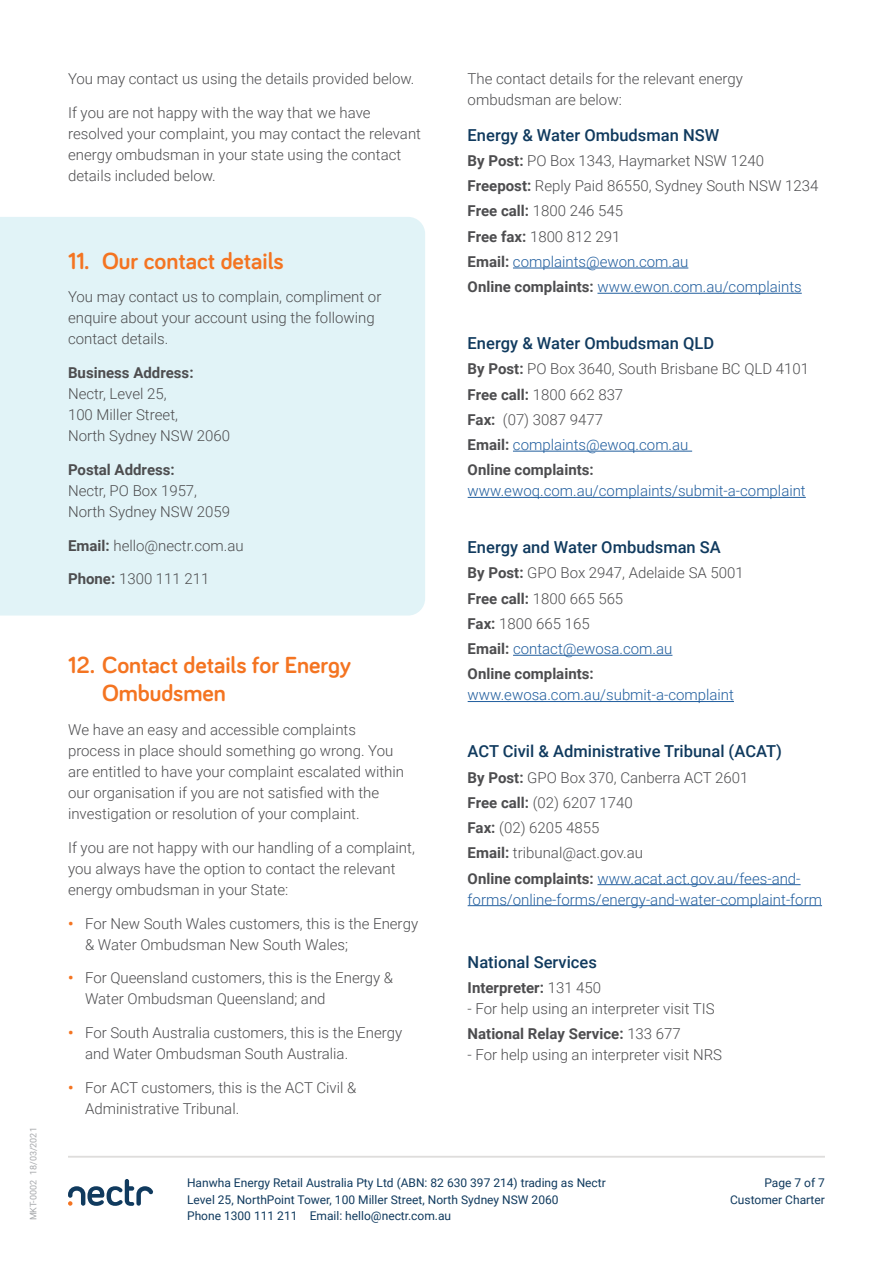
<style>
.page{position:relative;width:893px;height:1263px;background:#fff}
.page>*{position:absolute;margin:0;border:0;box-sizing:border-box;transform-origin:0 0}
.t1{font:700 24px/28.8px "Bariol";color:#f47421}
.t2{font:500 16.5px "Roboto";color:#103a5e}
.t3{font:300 15px/21px "Roboto";color:#4d4d4f}
.t4{font:300 15px "Roboto";color:#215e9e}
.t5{font:700 15px "Roboto";color:#4d4d4f}
.t6{font:12px/16.5px "Roboto";color:#103a5e;text-align:right}
.t7{font:9px "Roboto";color:#a7a9ac}
.s1{font-weight:700}
.s2{font-weight:700;color:#f47421}
.s3{color:#215e9e}
.s4{font-weight:300}
</style>
<div class="page">
<hr style="left:68px;top:1156px;width:757px;height:1px;background:#dedddc">
<svg style="left:68px;top:1179px;width:85px;height:27px"></svg>
<div style="left:0;top:217px;width:425px;height:398px;background:#e1f3f7"></div>
<hr style="left:513px;top:268px;width:175px;height:1px;background:#215e9e">
<hr style="left:597px;top:293px;width:205px;height:1px;background:#215e9e">
<hr style="left:513px;top:451px;width:179px;height:1px;background:#215e9e">
<hr style="left:468px;top:497px;width:338px;height:1px;background:#215e9e">
<hr style="left:513px;top:655px;width:159px;height:1px;background:#215e9e">
<hr style="left:468px;top:701px;width:266px;height:1px;background:#215e9e">
<hr style="left:597px;top:884px;width:204px;height:1px;background:#215e9e">
<hr style="left:468px;top:905px;width:354px;height:1px;background:#215e9e">
<p class="t7" style="left:27px;top:1220px;width:95px;rotate:-90deg">MKT-0002 18/03/2021</p>
<p class="t3" style="left:68px;top:67px;width:348px">You may contact us using the details provided below.</p>
<p class="t3" style="left:68px;top:101px;width:355px">If you are not happy with the way that we have resolved your complaint, you may contact the relevant energy ombudsman in your state using the contact details included below.</p>
<h1 class="t1" style="left:68px;top:245px;width:217px">11. Our contact details</h1>
<p class="t3" style="left:68px;top:286px;width:315px">You may contact us to complain, compliment or enquire about your account using the following contact details.</p>
<p class="t5" style="left:68px;top:362px;width:127px">Business Address:</p>
<p class="t3" style="left:68px;top:383px;width:164px">Nectr, Level 25,<br>100 Miller Street,<br>North Sydney NSW 2060</p>
<p class="t5" style="left:68px;top:459px;width:108px">Postal Address:</p>
<p class="t3" style="left:68px;top:479px;width:164px">Nectr, PO Box 1957,<br>North Sydney NSW 2059</p>
<p class="t3" style="left:68px;top:534px;width:177px"><span class="s1">Email:</span> hello@nectr.com.au</p>
<p class="t3" style="left:68px;top:568px;width:143px"><span class="s1">Phone:</span> 1300 111 211</p>
<h1 class="t1" style="left:102px;top:649px;width:250px;text-indent:-34px">12. Contact details for Energy<br>Ombudsmen</h1>
<p class="t3" style="left:68px;top:719px;width:338px">We have an easy and accessible complaints process in place should something go wrong. You are entitled to have your complaint escalated within our organisation if you are not satisfied with the investigation or resolution of your complaint.</p>
<p class="t3" style="left:68px;top:836px;width:348px">If you are not happy with our handling of a complaint, you always have the option to contact the relevant energy ombudsman in your State:</p>
<p class="t3" style="left:85px;top:912px;width:335px;text-indent:-17px"><span class="s2">•</span> For New South Wales customers, this is the Energy &amp; Water Ombudsman New South Wales;</p>
<p class="t3" style="left:85px;top:967px;width:310px;text-indent:-17px"><span class="s2">•</span> For Queensland customers, this is the Energy &amp;<br>Water Ombudsman Queensland; and</p>
<p class="t3" style="left:85px;top:1022px;width:319px;text-indent:-17px"><span class="s2">•</span> For South Australia customers, this is the Energy and Water Ombudsman South Australia.</p>
<p class="t3" style="left:85px;top:1076px;width:273px;text-indent:-17px"><span class="s2">•</span> For ACT customers, this is the ACT Civil &amp;<br>Administrative Tribunal.</p>
<p class="t3" style="left:468px;top:67px;width:277px">The contact details for the relevant energy ombudsman are below:</p>
<p class="t2" style="left:468px;top:123px;width:253px">Energy &amp; Water Ombudsman NSW</p>
<p class="t3" style="left:468px;top:147px;width:352px;line-height:25.2px"><span class="s1">By Post:</span> PO Box 1343, Haymarket NSW 1240<br><span class="s1">Freepost:</span> Reply Paid 86550, Sydney South NSW 1234<br><span class="s1">Free call:</span> 1800 246 545<br><span class="s1">Free fax:</span> 1800 812 291<br><span class="s1">Email:</span> <span class="s3">complaints@ewon.com.au<br></span><span class="s1">Online complaints:</span> <span class="s3">www.ewon.com.au/complaints</span></p>
<p class="t2" style="left:468px;top:332px;width:248px">Energy &amp; Water Ombudsman QLD</p>
<p class="t3" style="left:468px;top:356px;width:343px;line-height:25.2px"><span class="s1">By Post:</span> PO Box 3640, South Brisbane BC QLD 4101<br><span class="s1">Free call:</span> 1800 662 837<br><span class="s1">Fax:</span> (07) 3087 9477<br><span class="s1">Email:</span> <span class="s3">complaints@ewoq.com.au<br></span><span class="s1">Online complaints:</span></p>
<p class="t4" style="left:468px;top:480px;width:340px">www.ewoq.com.au/complaints/submit-a-complaint</p>
<p class="t2" style="left:468px;top:536px;width:255px">Energy and Water Ombudsman SA</p>
<p class="t3" style="left:468px;top:560px;width:278px;line-height:25.2px"><span class="s1">By Post:</span> GPO Box 2947, Adelaide SA 5001<br><span class="s1">Free call:</span> 1800 665 565<br><span class="s1">Fax:</span> 1800 665 165<br><span class="s1">Email:</span> <span class="s3">contact@ewosa.com.au<br></span><span class="s1">Online complaints:</span></p>
<p class="t4" style="left:468px;top:684px;width:268px">www.ewosa.com.au/submit-a-complaint</p>
<p class="t2" style="left:468px;top:740px;width:316px">ACT Civil &amp; Administrative Tribunal (ACAT)</p>
<p class="t3" style="left:468px;top:764px;width:334px;line-height:25.2px"><span class="s1">By Post:</span> GPO Box 370, Canberra ACT 2601<br><span class="s1">Free call:</span> (02) 6207 1740<br><span class="s1">Fax:</span> (02) 6205 4855<br><span class="s1">Email:</span> tribunal@act.gov.au<br><span class="s1">Online complaints:</span> <span class="s3">www.acat.act.gov.au/fees-and-</span></p>
<p class="t4" style="left:468px;top:889px;width:356px">forms/online-forms/energy-and-water-complaint-form</p>
<p class="t2" style="left:468px;top:950px;width:131px">National Services</p>
<p class="t5" style="left:468px;top:977px;width:135px">Interpreter: <span class="s4">131 450</span></p>
<p class="t3" style="left:468px;top:995px;width:249px;line-height:25.2px">- For help using an interpreter visit TIS<br><span class="s1">National Relay Service:</span> 133 677</p>
<p class="t3" style="left:468px;top:1044px;width:256px">- For help using an interpreter visit NRS</p>
<p class="t6" style="left:187px;top:1174px;width:420px;text-align:left">Hanwha Energy Retail Australia Pty Ltd (ABN: 82 630 397 214) trading as Nectr<br>Level 25, NorthPoint Tower, 100 Miller Street, North Sydney NSW 2060</p>
<p class="t6" style="left:187px;top:1207px;width:266px">Phone 1300 111 211 Email: hello@nectr.com.au</p>
<p class="t6" style="left:730px;top:1174px;width:96px">Page 7 of 7<br>Customer Charter</p>
</div>
